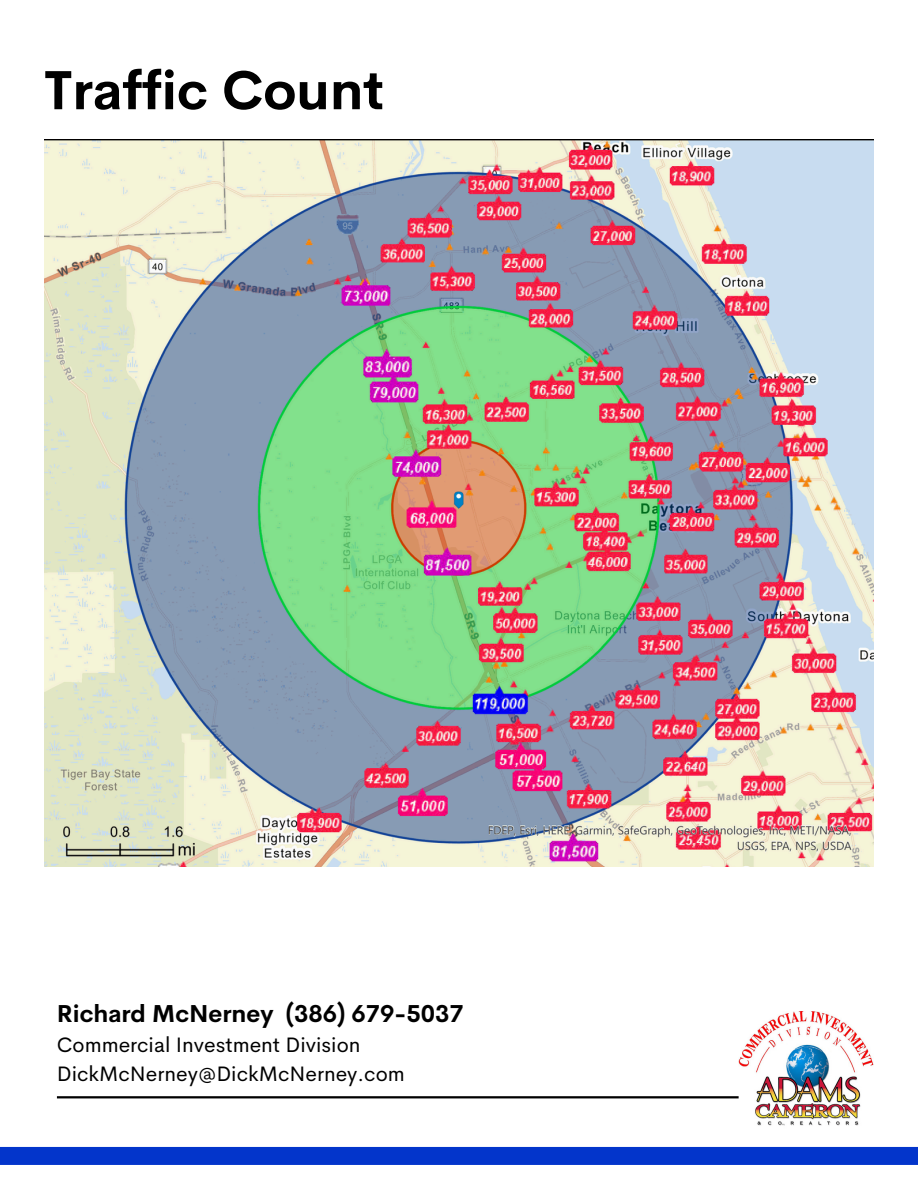
<style>
.page{position:relative;width:918px;height:1188px;background:#fff}
.page>*{position:absolute;margin:0;border:0;box-sizing:border-box;transform-origin:0 0}
.t1{font:700 54px "Cerebri Sans";color:#000}
.t2{font:700 24px "Cerebri Sans";color:#000}
.t3{font:21px/29.2px "Cerebri Sans";color:#000}
</style>
<div class="page">
<img style="left:739px;top:1012px;width:135px;height:135px">
<hr style="left:57px;top:1096px;width:682px;height:2px;background:#000">
<div style="left:0;top:1147px;width:918px;height:18px;background:#0335cb"></div>
<img style="left:44px;top:139px;width:829px;height:727px">
<h1 class="t1" style="left:44px;top:55px;width:341px">Traffic Count</h1>
<p class="t2" style="left:57px;top:998px;width:408px">Richard McNerney (386) 679-5037</p>
<p class="t3" style="left:57px;top:1030px;width:349px">Commercial Investment Division<br>DickMcNerney@DickMcNerney.com</p>
</div>
